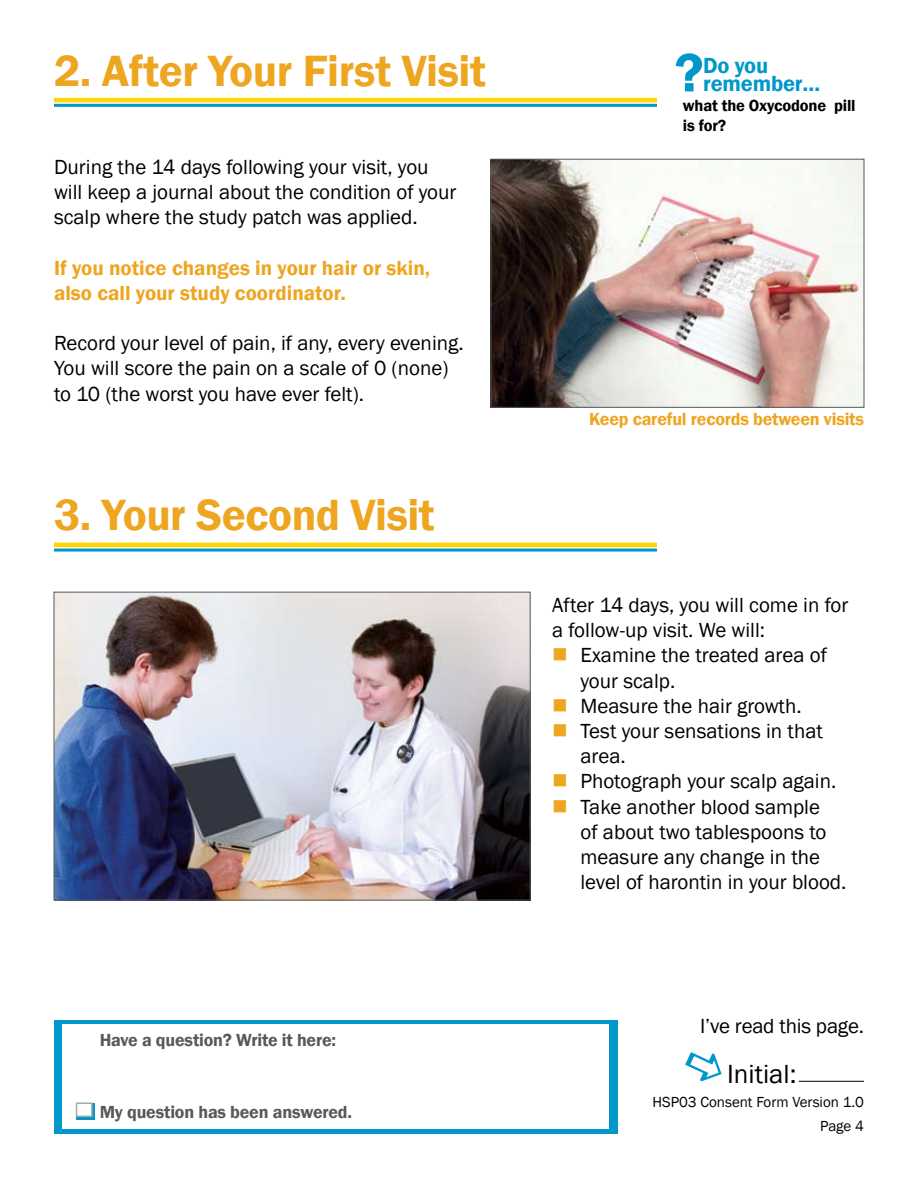
<style>
.page{position:relative;width:918px;height:1188px;background:#fff}
.page>*{position:absolute;margin:0;border:0;box-sizing:border-box;transform-origin:0 0}
.t1{font:600 56.1px "Franklin Gothic";color:#0098cb}
.t2{font:600 45px "Franklin Gothic";letter-spacing:-.01em;color:#eea520}
.t3{font:27px "Franklin Gothic";color:#000}
.t4{font:600 22.5px/18px "Franklin Gothic";letter-spacing:-.01em;color:#0098cb}
.t5{font:21px/25.2px "Franklin Gothic";color:#000}
.t6{font:600 21px/25.2px "Franklin Gothic";color:#eea520}
.t7{font:21px "Wingdings";color:#eea520}
.t8{font:600 18px "Franklin Gothic";letter-spacing:-.01em;color:#58595b}
.t9{font:600 18px "Franklin Gothic";letter-spacing:-.01em;color:#eea520}
.t10{font:600 16.5px/19.8px "Franklin Gothic";letter-spacing:-.01em;color:#000}
.t11{font:15px/24px "Franklin Gothic";color:#000}
</style>
<div class="page">
<hr style="left:54px;top:98px;width:603px;height:4px;background:#ffd600">
<hr style="left:54px;top:104px;width:603px;height:3px;background:#0098cb">
<img style="left:493px;top:161px;width:369px;height:245px">
<div style="left:491px;top:159px;width:373px;height:249px;border:1px solid #58595b"></div>
<img style="left:56px;top:594px;width:473px;height:304px">
<div style="left:54px;top:592px;width:477px;height:308px;border:1px solid #58595b"></div>
<hr style="left:54px;top:543px;width:603px;height:4px;background:#ffd600">
<hr style="left:54px;top:549px;width:603px;height:3px;background:#0098cb">
<div style="left:54px;top:1020px;width:564px;height:114px;background:#0098cb"></div>
<div style="left:62px;top:1025px;width:547px;height:104px;background:#fff"></div>
<div style="left:76px;top:1103px;width:19px;height:17px;background:#0098cb"></div>
<div style="left:77px;top:1103px;width:15px;height:13px;background:#fff"></div>
<div style="left:76px;top:1102px;width:17px;height:15px;border:2px solid #a7a9ac"></div>
<hr style="left:799px;top:1081px;width:65px;height:1px;background:#000">
<svg style="left:685px;top:1052px;width:37px;height:29px"></svg>
<h2 class="t2" style="left:54px;top:43px;width:433px">2. After Your First Visit</h2>
<h1 class="t1" style="left:675px;top:38px;width:30px">?</h1>
<p class="t4" style="left:703px;top:57px;width:119px">Do you remember…</p>
<p class="t10" style="left:683px;top:96px;width:174px">what the Oxycodone pill is for?</p>
<p class="t5" style="left:54px;top:155px;width:404px">During the 14 days following your visit, you will keep a journal about the condition of your scalp where the study patch was applied.</p>
<p class="t6" style="left:54px;top:255px;width:378px">If you notice changes in your hair or skin, also call your study coordinator.</p>
<p class="t5" style="left:54px;top:331px;width:411px">Record your level of pain, if any, every evening.<br>You will score the pain on a scale of 0 (none) to 10 (the worst you have ever felt).</p>
<h2 class="t2" style="left:54px;top:487px;width:382px">3. Your Second Visit</h2>
<p class="t8" style="left:100px;top:1029px;width:238px">Have a question? Write it here:</p>
<p class="t8" style="left:100px;top:1101px;width:254px">My question has been answered.</p>
<p class="t9" style="left:589px;top:408px;width:276px">Keep careful records between visits</p>
<p class="t5" style="left:552px;top:593px;width:298px">After 14 days, you will come in for a follow-up visit. We will:</p>
<p class="t7" style="left:552px;top:644px;width:17px">■</p>
<p class="t5" style="left:580px;top:643px;width:268px">Examine the treated area of your scalp.<br>Measure the hair growth.<br>Test your sensations in that area.<br>Photograph your scalp again.<br>Take another blood sample<br>of about two tablespoons to measure any change in the level of harontin in your blood.</p>
<p class="t5" style="left:700px;top:1014px;width:165px">I’ve read this page.</p>
<p class="t3" style="left:727px;top:1057px;width:71px">Initial:</p>
<p class="t11" style="left:820px;top:1090px;width:45px;text-indent:-167px">HSP03 Consent Form Version 1.0<br>Page</p>
</div>
